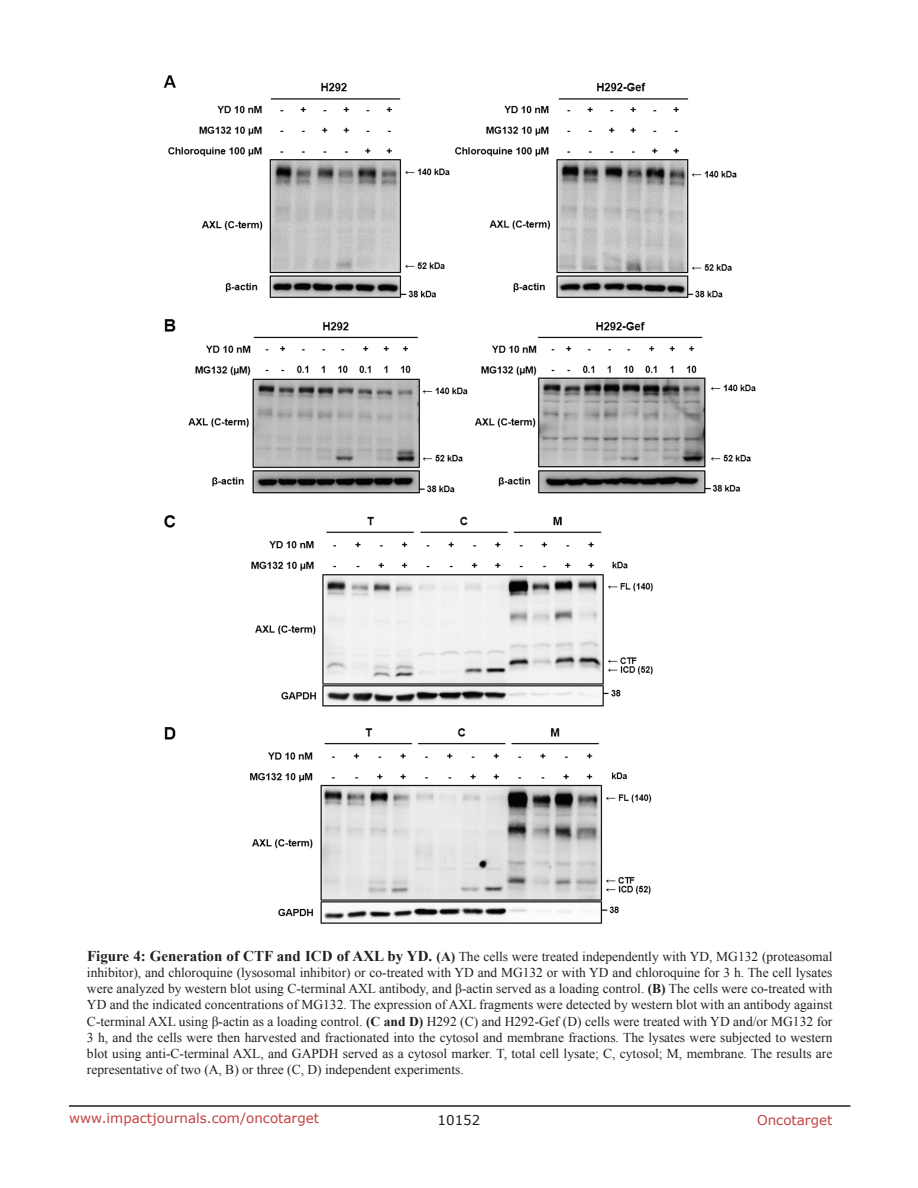
<style>
.page{position:relative;width:918px;height:1188px;background:#fff}
.page>*{position:absolute;margin:0;border:0;box-sizing:border-box;transform-origin:0 0}
.t1{font:13.5px/16.2px "Times New Roman";color:#231f20;text-align:justify}
.t2{font:13.5px "Verdana";color:#c24141}
.t3{font:13.5px "Verdana";color:#231f20}
.s1{font-weight:700;font-size:15px}
.s2{font-weight:700}
</style>
<div class="page">
<hr style="left:69px;top:1105px;width:781px;height:2px;background:#231f20">
<img style="left:164px;top:75px;width:592px;height:849px">
<p class="t1" style="left:87px;top:948px;width:747px"><span class="s1">Figure 4: Generation of CTF and ICD of AXL by YD.</span> <span class="s2">(A)</span> The cells were treated independently with YD, MG132 (proteasomal inhibitor), and chloroquine (lysosomal inhibitor) or co-treated with YD and MG132 or with YD and chloroquine for 3 h. The cell lysates were analyzed by western blot using C-terminal AXL antibody, and β-actin served as a loading control. <span class="s2">(B)</span> The cells were co-treated with YD and the indicated concentrations of MG132. The expression of AXL fragments were detected by western blot with an antibody against C-terminal AXL using β-actin as a loading control. <span class="s2">(C and D)</span> H292 (C) and H292-Gef (D) cells were treated with YD and/or MG132 for 3 h, and the cells were then harvested and fractionated into the cytosol and membrane fractions. The lysates were subjected to western blot using anti-C-terminal AXL, and GAPDH served as a cytosol marker. T, total cell lysate; C, cytosol; M, membrane. The results are representative of two (A, B) or three (C, D) independent experiments.</p>
<p class="t2" style="left:69px;top:1109px;width:252px">www.impactjournals.com/oncotarget</p>
<p class="t3" style="left:438px;top:1111px;width:44px">10152</p>
<p class="t2" style="left:757px;top:1111px;width:77px">Oncotarget</p>
</div>
